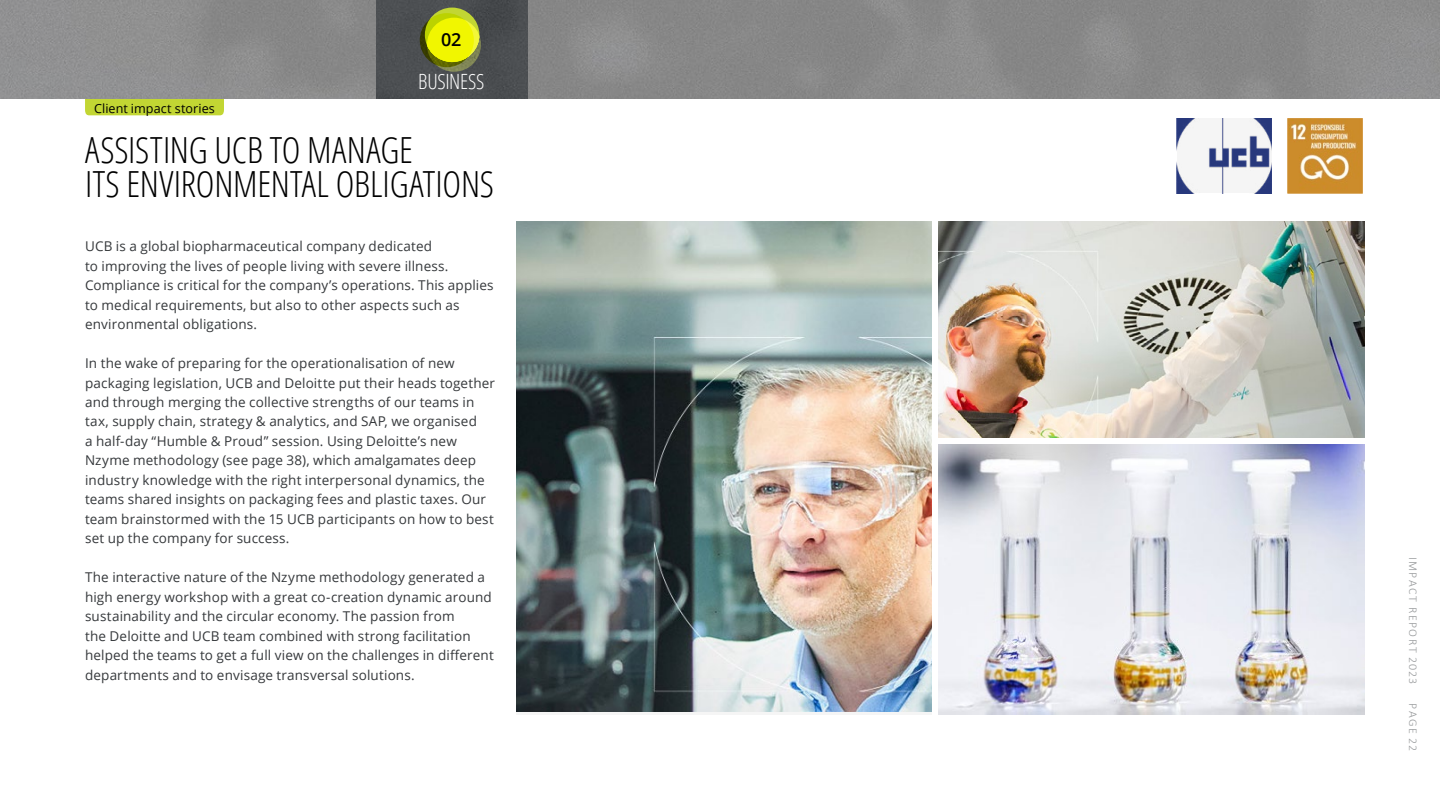
<style>
.page{position:relative;width:1440px;height:810px;background:#fff}
.page>*{position:absolute;margin:0;border:0;box-sizing:border-box;transform-origin:0 0}
.t1{font:300 condensed 36px/34.5px "Open Sans";letter-spacing:-.005em;color:#000}
.t2{font:300 condensed 21px "Open Sans";letter-spacing:-.015em;color:#fff}
.t3{font:600 18px "Open Sans";color:#000}
.t4{font:13.5px/19.5px "Open Sans";letter-spacing:.01em;color:#35383b}
.t5{font:12.6px "Open Sans";letter-spacing:.005em;color:#000}
.t6{font:300 12px "Calibri";letter-spacing:.115em;color:#97999b}
</style>
<div class="page">
<img style="left:0;top:0;width:1440px;height:99px">
<div style="left:376px;top:0;width:152px;height:99px;background:#4b4e51"></div>
<hr style="left:733px;top:95px;width:129px;height:4px;background:#868686">
<hr style="left:516px;top:95px;width:216px;height:4px;background:#868686">
<hr style="left:862px;top:95px;width:217px;height:4px;background:#8b8b8b">
<hr style="left:1079px;top:95px;width:151px;height:4px;background:#8a8a8a">
<hr style="left:182px;top:95px;width:205px;height:4px;background:#8f8f90">
<svg style="left:430px;top:7px;width:42px;height:12px"></svg>
<div style="left:425px;top:8px;width:54px;height:54px;background:#c2d633;border-radius:50%"></div>
<svg style="left:420px;top:13px;width:54px;height:54px"></svg>
<svg style="left:427px;top:18px;width:54px;height:54px;background:#d3d90f"></svg>
<img style="left:939px;top:221px;width:426px;height:217px">
<img style="left:939px;top:445px;width:426px;height:269px">
<img style="left:516px;top:221px;width:415px;height:490px">
<img style="left:1177px;top:119px;width:94px;height:74px">
<svg style="left:1287px;top:118px;width:76px;height:76px;background:#d29d4b"></svg>
<div style="left:85px;top:99px;width:139px;height:16px;background:#c2d633"></div>
<p class="t5" style="left:94px;top:99px;width:122px">Client impact stories</p>
<h3 class="t3" style="left:441px;top:27px;width:22px">02</h3>
<h2 class="t2" style="left:418px;top:67px;width:68px">BUSINESS</h2>
<h1 class="t1" style="left:85px;top:131px;width:411px">ASSISTING UCB TO MANAGE<br>ITS ENVIRONMENTAL OBLIGATIONS</h1>
<p class="t4" style="left:85px;top:236px;width:410px">UCB is a global biopharmaceutical company dedicated<br>to improving the lives of people living with severe illness.<br>Compliance is critical for the company’s operations. This applies to medical requirements, but also to other aspects such as environmental obligations.</p>
<p class="t4" style="left:85px;top:353px;width:412px">In the wake of preparing for the operationalisation of new packaging legislation, UCB and Deloitte put their heads together and through merging the collective strengths of our teams in tax, supply chain, strategy &amp; analytics, and SAP, we organised<br>a half-day “Humble &amp; Proud” session. Using Deloitte’s new Nzyme methodology (see page 38), which amalgamates deep industry knowledge with the right interpersonal dynamics, the teams shared insights on packaging fees and plastic taxes. Our team brainstormed with the 15 UCB participants on how to best set up the company for success.</p>
<p class="t4" style="left:85px;top:567px;width:410px">The interactive nature of the Nzyme methodology generated a high energy workshop with a great co-creation dynamic around sustainability and the circular economy. The passion from<br>the Deloitte and UCB team combined with strong facilitation helped the teams to get a full view on the challenges in different departments and to envisage transversal solutions.</p>
<p class="t6" style="left:1420px;top:556px;width:129px;rotate:90deg">IMPACT REPORT 2023</p>
<p class="t6" style="left:1420px;top:703px;width:50px;rotate:90deg">PAGE 22</p>
</div>
